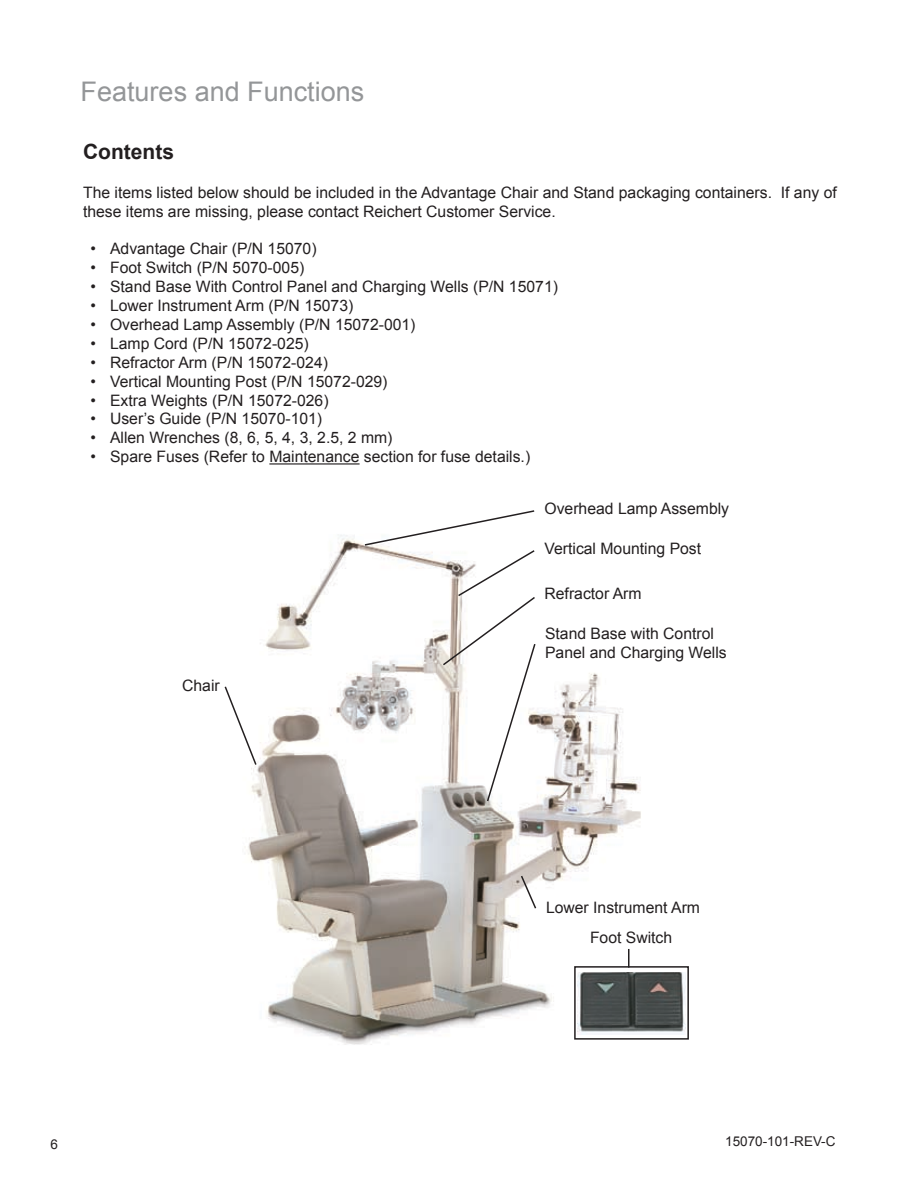
<style>
.page{position:relative;width:918px;height:1188px;background:#fff}
.page>*{position:absolute;margin:0;border:0;box-sizing:border-box;transform-origin:0 0}
.t1{font:27px "Arial";color:#949698}
.t2{font:700 21px "Arial";color:#231f20}
.t3{font:15.75px/18.9px "Arial";color:#231f20}
.t4{font:13.5px "Arial";color:#231f20}
</style>
<div class="page">
<hr style="left:269px;top:463px;width:91px;height:2px;background:#231f20">
<img style="left:248px;top:535px;width:393px;height:510px">
<svg style="left:363px;top:510px;width:174px;height:293px"></svg>
<svg style="left:520px;top:874px;width:18px;height:36px"></svg>
<svg style="left:224px;top:685px;width:34px;height:82px"></svg>
<img style="left:577px;top:972px;width:108px;height:63px">
<div style="left:574px;top:966px;width:115px;height:74px;border:2px solid #231f20"></div>
<svg style="left:628px;top:949px;width:2px;height:19px"></svg>
<h1 class="t1" style="left:81px;top:73px;width:285px">Features and Functions</h1>
<h2 class="t2" style="left:83px;top:138px;width:92px">Contents</h2>
<p class="t3" style="left:83px;top:183px;width:755px">The items listed below should be included in the Advantage Chair and Stand packaging containers. If any of these items are missing, please contact Reichert Customer Service.</p>
<p class="t3" style="left:91px;top:240px;width:228px">• Advantage Chair (P/N 15070)</p>
<p class="t3" style="left:91px;top:258px;width:215px">• Foot Switch (P/N 5070-005)</p>
<p class="t3" style="left:91px;top:277px;width:469px">• Stand Base With Control Panel and Charging Wells (P/N 15071)</p>
<p class="t3" style="left:91px;top:296px;width:264px">• Lower Instrument Arm (P/N 15073)</p>
<p class="t3" style="left:91px;top:315px;width:327px">• Overhead Lamp Assembly (P/N 15072-001)</p>
<p class="t3" style="left:91px;top:334px;width:220px">• Lamp Cord (P/N 15072-025)</p>
<p class="t3" style="left:91px;top:353px;width:239px">• Refractor Arm (P/N 15072-024)</p>
<p class="t3" style="left:91px;top:372px;width:298px">• Vertical Mounting Post (P/N 15072-029)</p>
<p class="t3" style="left:91px;top:391px;width:240px">• Extra Weights (P/N 15072-026)</p>
<p class="t3" style="left:91px;top:410px;width:233px">• User’s Guide (P/N 15070-101)</p>
<p class="t3" style="left:91px;top:429px;width:303px">• Allen Wrenches (8, 6, 5, 4, 3, 2.5, 2 mm)</p>
<p class="t3" style="left:91px;top:447px;width:441px">• Spare Fuses (Refer to Maintenance section for fuse details.)</p>
<p class="t3" style="left:545px;top:499px;width:186px">Overhead Lamp Assembly</p>
<p class="t3" style="left:545px;top:539px;width:158px">Vertical Mounting Post</p>
<p class="t3" style="left:545px;top:584px;width:99px">Refractor Arm</p>
<p class="t3" style="left:545px;top:625px;width:183px">Stand Base with Control<br>Panel and Charging Wells</p>
<p class="t3" style="left:182px;top:676px;width:39px">Chair</p>
<p class="t3" style="left:546px;top:899px;width:156px">Lower Instrument Arm</p>
<p class="t3" style="left:590px;top:929px;width:84px">Foot Switch</p>
<p class="t4" style="left:50px;top:1136px;width:9px">6</p>
<p class="t4" style="left:725px;top:1133px;width:112px">15070-101-REV-C</p>
</div>
